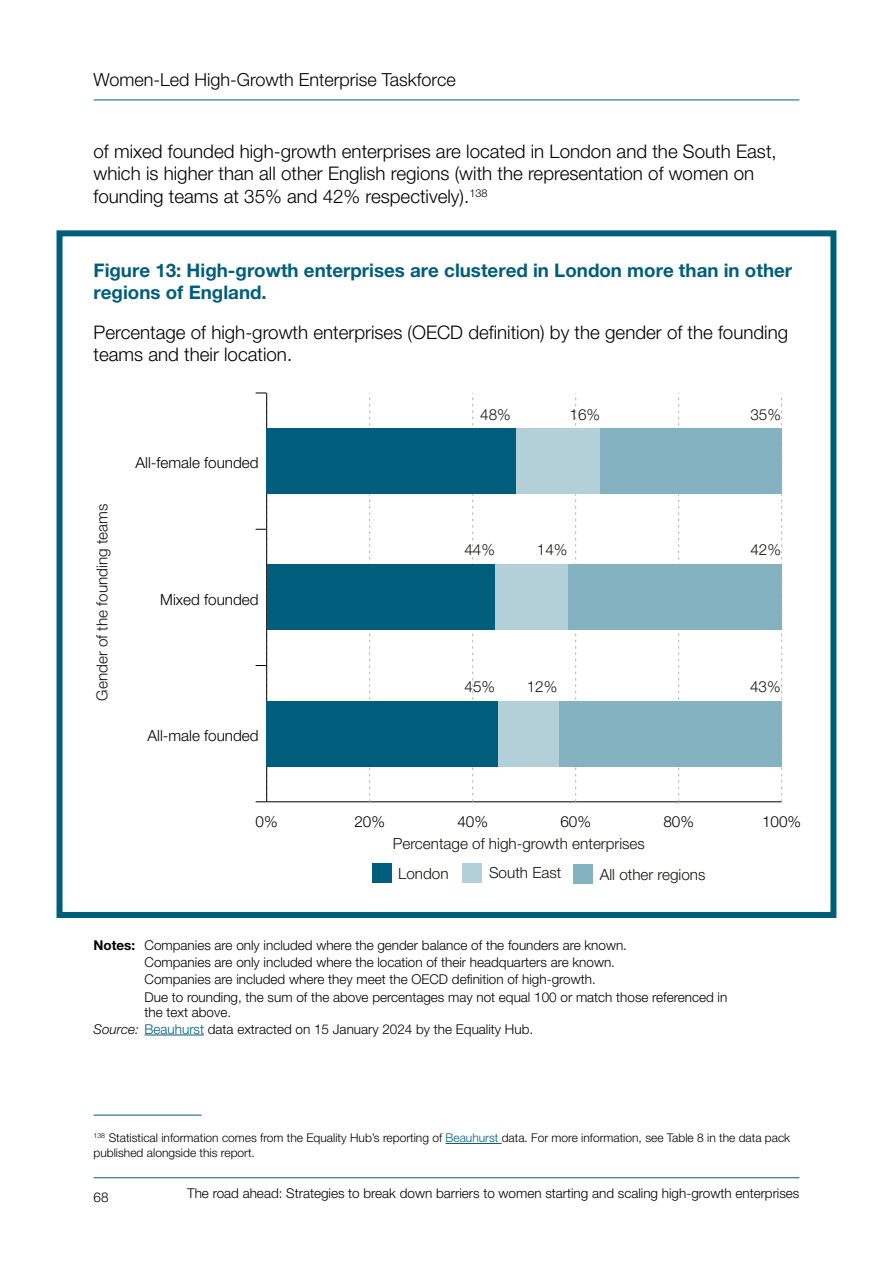
<style>
.page{position:relative;width:893px;height:1263px;background:#fff}
.page>*{position:absolute;margin:0;border:0;box-sizing:border-box;transform-origin:0 0}
.Body_Copy_greps{font:300 18.75px/22.5px "Helvetica Neue LT Pro";color:#000}
.Figure_box_text{font:300 18.75px/22.5px "Helvetica Neue LT Pro";color:#000}
.Figure_box_text-2{font:700 18.75px/22.5px "Helvetica Neue LT Pro";color:#005e7d}
.t1{font:300 18px "Helvetica Neue LT Pro";color:#000}
.t2{font:300 15.3px "Helvetica Neue LT Pro";color:#141412}
.t3{font:300 15.3px "Helvetica Neue LT Pro";color:#000}
.Figure_notes_and_source{font:300 13.5px/15px "Helvetica Neue LT Pro";color:#000}
.Footnote{font:300 12px/14.4px "Helvetica Neue LT Pro";color:#000}
.s1{font-weight:700}
.s2{font-style:italic}
.s3{color:#005e7d}
</style>
<div class="page">
<hr style="left:94px;top:100px;width:705px;height:1px;background:#005e7d">
<hr style="left:94px;top:1177px;width:705px;height:1px;background:#005e7d">
<div style="left:57px;top:230px;width:779px;height:688px;border:6px solid #005e7d"></div>
<hr style="left:145px;top:1035px;width:59px;height:1px;background:#005e7d">
<hr style="left:94px;top:1115px;width:108px;height:1px;background:#005e7d">
<hr style="left:445px;top:1143px;width:57px;height:1px;background:#005e7d">
<div style="left:372px;top:863px;width:19px;height:19px;background:#005e7d"></div>
<div style="left:574px;top:864px;width:19px;height:19px;background:#85b2c1"></div>
<div style="left:463px;top:863px;width:19px;height:19px;background:#b3cfd8"></div>
<hr style="left:267px;top:801px;width:515px;height:1px;background:#000">
<svg style="left:369px;top:393px;width:1px;height:409px"></svg>
<svg style="left:472px;top:393px;width:1px;height:409px"></svg>
<svg style="left:575px;top:393px;width:1px;height:409px"></svg>
<svg style="left:678px;top:393px;width:1px;height:409px"></svg>
<svg style="left:781px;top:393px;width:1px;height:409px"></svg>
<div style="left:600px;top:428px;width:182px;height:66px;background:#85b2c1"></div>
<div style="left:567px;top:565px;width:215px;height:65px;background:#85b2c1"></div>
<div style="left:559px;top:701px;width:223px;height:65px;background:#85b2c1"></div>
<div style="left:516px;top:428px;width:84px;height:66px;background:#b3cfd8"></div>
<div style="left:495px;top:565px;width:72px;height:65px;background:#b3cfd8"></div>
<div style="left:498px;top:701px;width:61px;height:65px;background:#b3cfd8"></div>
<div style="left:267px;top:428px;width:249px;height:66px;background:#005e7d"></div>
<div style="left:267px;top:565px;width:228px;height:65px;background:#005e7d"></div>
<div style="left:267px;top:701px;width:231px;height:65px;background:#005e7d"></div>
<svg style="left:256px;top:393px;width:11px;height:409px"></svg>
<h2 class="t1" style="left:94px;top:68px;width:364px">Women-Led High-Growth Enterprise Taskforce</h2>
<p class="Body_Copy_greps" style="left:94px;top:140px;width:685px">of mixed founded high-growth enterprises are located in London and the South East, which is higher than all other English regions (with the representation of women on founding teams at 35% and 42% respectively).<sup>138</sup></p>
<p class="Figure_box_text-2" style="left:94px;top:258px;width:700px">Figure 13: High-growth enterprises are clustered in London more than in other regions of England.</p>
<p class="Figure_box_text" style="left:94px;top:320px;width:696px">Percentage of high-growth enterprises (OECD definition) by the gender of the founding teams and their location.</p>
<p class="t2" style="left:93px;top:700px;width:198px;rotate:-90deg">Gender of the founding teams</p>
<p class="t3" style="left:136px;top:453px;width:124px">All-female founded</p>
<p class="t3" style="left:160px;top:590px;width:100px">Mixed founded</p>
<p class="t3" style="left:148px;top:726px;width:113px">All-male founded</p>
<p class="t2" style="left:480px;top:405px;width:32px">48%</p>
<p class="t2" style="left:570px;top:405px;width:32px">16%</p>
<p class="t2" style="left:750px;top:405px;width:32px">35%</p>
<p class="t2" style="left:464px;top:540px;width:32px">44%</p>
<p class="t2" style="left:537px;top:540px;width:32px">14%</p>
<p class="t2" style="left:750px;top:540px;width:32px">42%</p>
<p class="t2" style="left:464px;top:678px;width:32px">45%</p>
<p class="t2" style="left:527px;top:678px;width:32px">12%</p>
<p class="t2" style="left:750px;top:678px;width:32px">43%</p>
<p class="t3" style="left:256px;top:812px;width:24px">0%</p>
<p class="t3" style="left:354px;top:812px;width:32px">20%</p>
<p class="t3" style="left:457px;top:812px;width:32px">40%</p>
<p class="t3" style="left:560px;top:812px;width:32px">60%</p>
<p class="t3" style="left:663px;top:812px;width:32px">80%</p>
<p class="t3" style="left:762px;top:812px;width:41px">100%</p>
<p class="t2" style="left:393px;top:834px;width:253px">Percentage of high-growth enterprises</p>
<p class="t2" style="left:398px;top:864px;width:52px">London</p>
<p class="t2" style="left:489px;top:863px;width:74px">South East</p>
<p class="t2" style="left:600px;top:865px;width:107px">All other regions</p>
<p class="Figure_notes_and_source" style="left:94px;top:937px;width:535px"><span class="s1">Notes:</span> Companies are only included where the gender balance of the founders are known.</p>
<p class="Figure_notes_and_source" style="left:145px;top:955px;width:472px">Companies are only included where the location of their headquarters are known.</p>
<p class="Figure_notes_and_source" style="left:145px;top:972px;width:453px">Companies are included where they meet the OECD definition of high-growth.</p>
<p class="Figure_notes_and_source" style="left:145px;top:989px;width:584px">Due to rounding, the sum of the above percentages may not equal 100 or match those referenced in the text above.</p>
<p class="Figure_notes_and_source" style="left:94px;top:1021px;width:441px"><span class="s2">Source:</span> <span class="s3">Beauhurst</span> data extracted on 15 January 2024 by the Equality Hub.</p>
<p class="Footnote" style="left:94px;top:1130px;width:698px"><sup>138</sup> Statistical information comes from the Equality Hub’s reporting of <span class="s3">Beauhurst</span> data. For more information, see Table 8 in the data pack published alongside this report.</p>
<p class="Figure_notes_and_source" style="left:94px;top:1189px;width:17px">68</p>
<p class="Figure_notes_and_source" style="left:187px;top:1185px;width:614px">The road ahead: Strategies to break down barriers to women starting and scaling high-growth enterprises</p>
</div>
